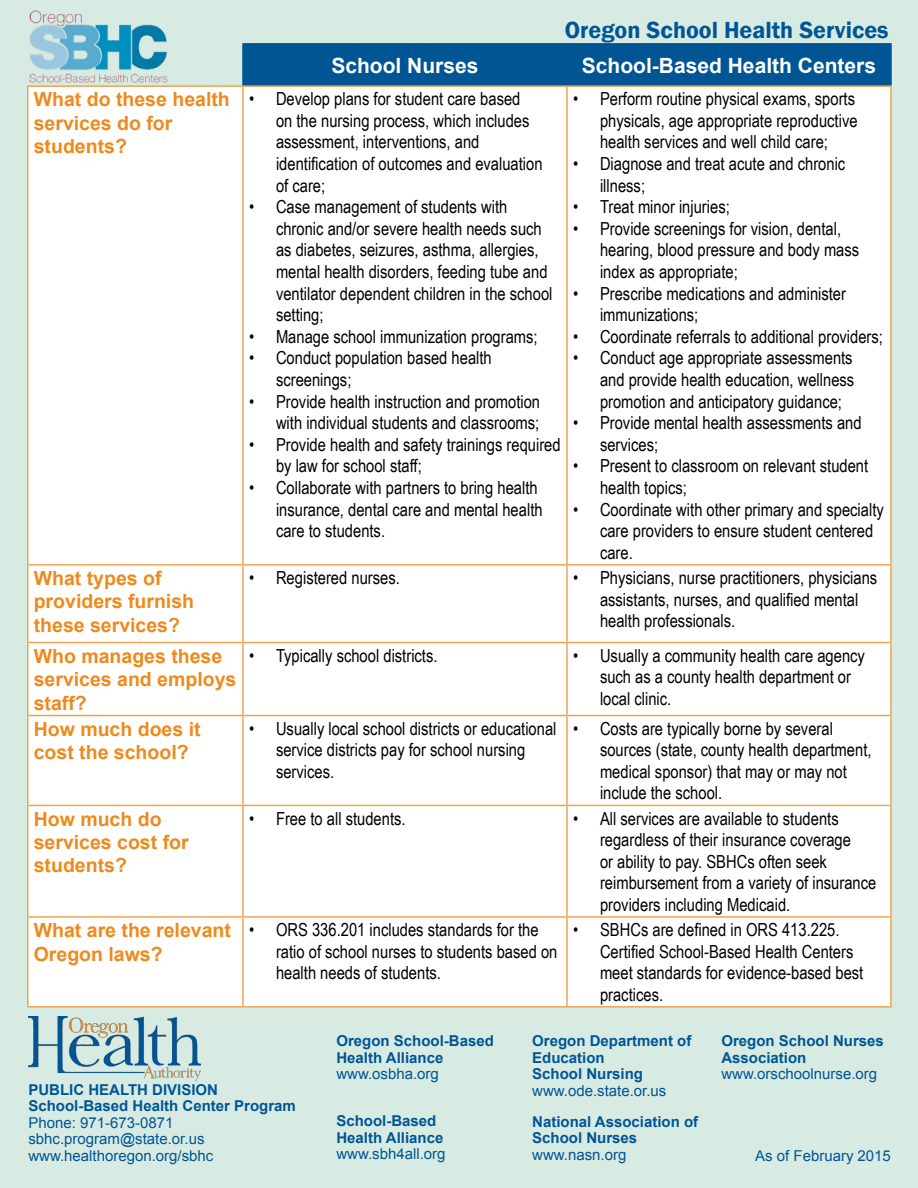
<style>
.page{position:relative;width:918px;height:1188px;background:#d8ebe3}
.page>*{position:absolute;margin:0;border:0;box-sizing:border-box;transform-origin:0 0}
.t1{font:600 24px "Franklin Gothic";color:#005594}
.t2{font:700 21px "Arial";color:#fff}
.t3{font:700 19.5px/23.4px "Arial";color:#ee8a1d}
.t4{font:18px/21.6px "Arial Narrow";color:#000}
.t5{font:700 15px/16.5px "Arial";color:#005594}
.t6{font:15px/16.5px "Arial";color:#005594}
</style>
<div class="page">
<div style="left:244px;top:45px;width:646px;height:40px;background:#005594"></div>
<div style="left:28px;top:87px;width:862px;height:919px;background:#fff"></div>
<hr style="left:27px;top:85px;width:216px;height:2px;background:#f2a352">
<hr style="left:27px;top:87px;width:1px;height:477px;background:#f2a352">
<hr style="left:27px;top:564px;width:216px;height:2px;background:#f2a352">
<hr style="left:27px;top:566px;width:1px;height:76px;background:#f2a352">
<hr style="left:242px;top:566px;width:2px;height:76px;background:#f2a352">
<hr style="left:566px;top:566px;width:2px;height:76px;background:#f2a352">
<hr style="left:890px;top:566px;width:2px;height:76px;background:#f2a352">
<hr style="left:27px;top:642px;width:216px;height:1px;background:#f2a352">
<hr style="left:27px;top:643px;width:1px;height:72px;background:#f2a352">
<hr style="left:243px;top:642px;width:324px;height:1px;background:#f2a352">
<hr style="left:242px;top:643px;width:2px;height:72px;background:#f2a352">
<hr style="left:567px;top:642px;width:325px;height:1px;background:#f2a352">
<hr style="left:566px;top:643px;width:2px;height:72px;background:#f2a352">
<hr style="left:890px;top:643px;width:2px;height:72px;background:#f2a352">
<hr style="left:27px;top:715px;width:216px;height:1px;background:#f2a352">
<hr style="left:27px;top:716px;width:1px;height:89px;background:#f2a352">
<hr style="left:243px;top:715px;width:324px;height:1px;background:#f2a352">
<hr style="left:242px;top:716px;width:2px;height:89px;background:#f2a352">
<hr style="left:567px;top:715px;width:325px;height:1px;background:#f2a352">
<hr style="left:566px;top:716px;width:2px;height:89px;background:#f2a352">
<hr style="left:890px;top:716px;width:2px;height:89px;background:#f2a352">
<hr style="left:27px;top:805px;width:216px;height:1px;background:#f2a352">
<hr style="left:27px;top:806px;width:1px;height:110px;background:#f2a352">
<hr style="left:243px;top:805px;width:324px;height:1px;background:#f2a352">
<hr style="left:242px;top:806px;width:2px;height:110px;background:#f2a352">
<hr style="left:567px;top:805px;width:325px;height:1px;background:#f2a352">
<hr style="left:566px;top:806px;width:2px;height:110px;background:#f2a352">
<hr style="left:890px;top:806px;width:2px;height:110px;background:#f2a352">
<hr style="left:27px;top:916px;width:216px;height:2px;background:#f2a352">
<hr style="left:27px;top:918px;width:1px;height:88px;background:#f2a352">
<hr style="left:243px;top:916px;width:324px;height:2px;background:#f2a352">
<hr style="left:242px;top:918px;width:2px;height:88px;background:#f2a352">
<hr style="left:567px;top:916px;width:325px;height:2px;background:#f2a352">
<hr style="left:566px;top:918px;width:2px;height:88px;background:#f2a352">
<hr style="left:890px;top:918px;width:2px;height:88px;background:#f2a352">
<hr style="left:27px;top:1006px;width:216px;height:2px;background:#f2a352">
<hr style="left:243px;top:1006px;width:324px;height:2px;background:#f2a352">
<hr style="left:567px;top:1006px;width:325px;height:2px;background:#f2a352">
<hr style="left:242px;top:43px;width:325px;height:2px;background:#005594">
<hr style="left:242px;top:45px;width:2px;height:40px;background:#005594">
<hr style="left:567px;top:43px;width:325px;height:2px;background:#005594">
<hr style="left:566px;top:45px;width:2px;height:40px;background:#005594">
<hr style="left:890px;top:45px;width:2px;height:40px;background:#005594">
<hr style="left:243px;top:85px;width:324px;height:2px;background:#f2a352">
<hr style="left:242px;top:87px;width:2px;height:477px;background:#f2a352">
<hr style="left:567px;top:85px;width:325px;height:2px;background:#f2a352">
<hr style="left:566px;top:87px;width:2px;height:477px;background:#f2a352">
<hr style="left:890px;top:87px;width:2px;height:477px;background:#f2a352">
<hr style="left:243px;top:564px;width:324px;height:2px;background:#f2a352">
<hr style="left:567px;top:564px;width:325px;height:2px;background:#f2a352">
<img style="left:28px;top:1017px;width:172px;height:64px">
<img style="left:29px;top:10px;width:147px;height:85px">
<h1 class="t1" style="left:565px;top:15px;width:325px">Oregon School Health Services</h1>
<p class="t2" style="left:331px;top:51px;width:149px">School Nurses</p>
<p class="t2" style="left:582px;top:51px;width:296px">School-Based Health Centers</p>
<p class="t3" style="left:34px;top:88px;width:198px">What do these health services do for students?</p>
<p class="t4" style="left:276px;top:87px;width:268px;text-indent:-27px">• Develop plans for student care based<br>on the nursing process, which includes assessment, interventions, and identification of outcomes and evaluation of care;</p>
<p class="t4" style="left:276px;top:195px;width:278px;text-indent:-27px">• Case management of students with chronic and/or severe health needs such as diabetes, seizures, asthma, allergies, mental health disorders, feeding tube and ventilator dependent children in the school setting;</p>
<p class="t4" style="left:249px;top:325px;width:290px">• Manage school immunization programs;</p>
<p class="t4" style="left:276px;top:347px;width:217px;text-indent:-27px">• Conduct population based health screenings;</p>
<p class="t4" style="left:249px;top:390px;width:293px;text-align:right">• Provide health instruction and promotion with individual students and classrooms;</p>
<p class="t4" style="left:276px;top:433px;width:286px;text-indent:-27px">• Provide health and safety trainings required by law for school staff;</p>
<p class="t4" style="left:276px;top:476px;width:268px;text-indent:-27px">• Collaborate with partners to bring health insurance, dental care and mental health care to students.</p>
<p class="t4" style="left:600px;top:87px;width:259px;text-indent:-27px">• Perform routine physical exams, sports physicals, age appropriate reproductive health services and well child care;</p>
<p class="t4" style="left:600px;top:152px;width:247px;text-indent:-27px">• Diagnose and treat acute and chronic illness;</p>
<p class="t4" style="left:573px;top:195px;width:158px">• Treat minor injuries;</p>
<p class="t4" style="left:600px;top:217px;width:261px;text-indent:-27px">• Provide screenings for vision, dental, hearing, blood pressure and body mass index as appropriate;</p>
<p class="t4" style="left:600px;top:282px;width:248px;text-indent:-27px">• Prescribe medications and administer immunizations;</p>
<p class="t4" style="left:573px;top:325px;width:312px">• Coordinate referrals to additional providers;</p>
<p class="t4" style="left:600px;top:347px;width:256px;text-align:justify;text-indent:-27px">• Conduct age appropriate assessments and provide health education, wellness promotion and anticipatory guidance;</p>
<p class="t4" style="left:600px;top:411px;width:263px;text-indent:-27px">• Provide mental health assessments and services;</p>
<p class="t4" style="left:600px;top:455px;width:270px;text-indent:-27px">• Present to classroom on relevant student health topics;</p>
<p class="t4" style="left:600px;top:498px;width:285px;text-indent:-27px">• Coordinate with other primary and specialty care providers to ensure student centered care.</p>
<p class="t3" style="left:34px;top:567px;width:162px">What types of providers furnish these services?</p>
<p class="t4" style="left:249px;top:566px;width:152px">• Registered nurses.</p>
<p class="t4" style="left:600px;top:566px;width:279px;text-indent:-27px">• Physicians, nurse practitioners, physicians assistants, nurses, and qualified mental health professionals.</p>
<p class="t3" style="left:34px;top:645px;width:204px">Who manages these services and employs staff?</p>
<p class="t4" style="left:249px;top:644px;width:190px">• Typically school districts.</p>
<p class="t4" style="left:600px;top:644px;width:266px;text-indent:-27px">• Usually a community health care agency such as a county health department or local clinic.</p>
<p class="t3" style="left:34px;top:718px;width:168px">How much does it cost the school?</p>
<p class="t4" style="left:276px;top:717px;width:282px;text-indent:-27px">• Usually local school districts or educational service districts pay for school nursing services.</p>
<p class="t4" style="left:600px;top:717px;width:273px;text-indent:-27px">• Costs are typically borne by several sources (state, county health department, medical sponsor) that may or may not include the school.</p>
<p class="t3" style="left:34px;top:808px;width:156px">How much do services cost for students?</p>
<p class="t4" style="left:249px;top:807px;width:158px">• Free to all students.</p>
<p class="t4" style="left:600px;top:807px;width:278px;text-indent:-27px">• All services are available to students regardless of their insurance coverage<br>or ability to pay. SBHCs often seek reimbursement from a variety of insurance providers including Medicaid.</p>
<p class="t3" style="left:34px;top:919px;width:199px">What are the relevant<br>Oregon laws?</p>
<p class="t4" style="left:276px;top:918px;width:283px;text-indent:-27px">• ORS 336.201 includes standards for the ratio of school nurses to students based on health needs of students.</p>
<p class="t4" style="left:600px;top:918px;width:265px;text-indent:-27px">• SBHCs are defined in ORS 413.225.<br>Certified School-Based Health Centers meet standards for evidence-based best practices.</p>
<p class="t5" style="left:28px;top:1082px;width:269px">PUBLIC HEALTH DIVISION<br>School-Based Health Center Program</p>
<p class="t6" style="left:28px;top:1114px;width:187px">Phone: 971-673-0871 sbhc.program@state.or.us www.healthoregon.org/sbhc</p>
<p class="t5" style="left:336px;top:1033px;width:159px">Oregon School-Based<br>Health Alliance</p>
<p class="t6" style="left:336px;top:1066px;width:104px">www.osbha.org</p>
<p class="t5" style="left:336px;top:1113px;width:108px">School-Based<br>Health Alliance</p>
<p class="t6" style="left:336px;top:1146px;width:111px">www.sbh4all.org</p>
<p class="t5" style="left:532px;top:1033px;width:161px">Oregon Department of<br>Education<br>School Nursing</p>
<p class="t6" style="left:532px;top:1083px;width:136px">www.ode.state.or.us</p>
<p class="t5" style="left:532px;top:1114px;width:168px">National Association of<br>School Nurses</p>
<p class="t6" style="left:532px;top:1147px;width:96px">www.nasn.org</p>
<p class="t5" style="left:721px;top:1033px;width:164px">Oregon School Nurses<br>Association</p>
<p class="t6" style="left:721px;top:1066px;width:157px">www.orschoolnurse.org</p>
<p class="t6" style="left:755px;top:1148px;width:137px">As of February 2015</p>
</div>
